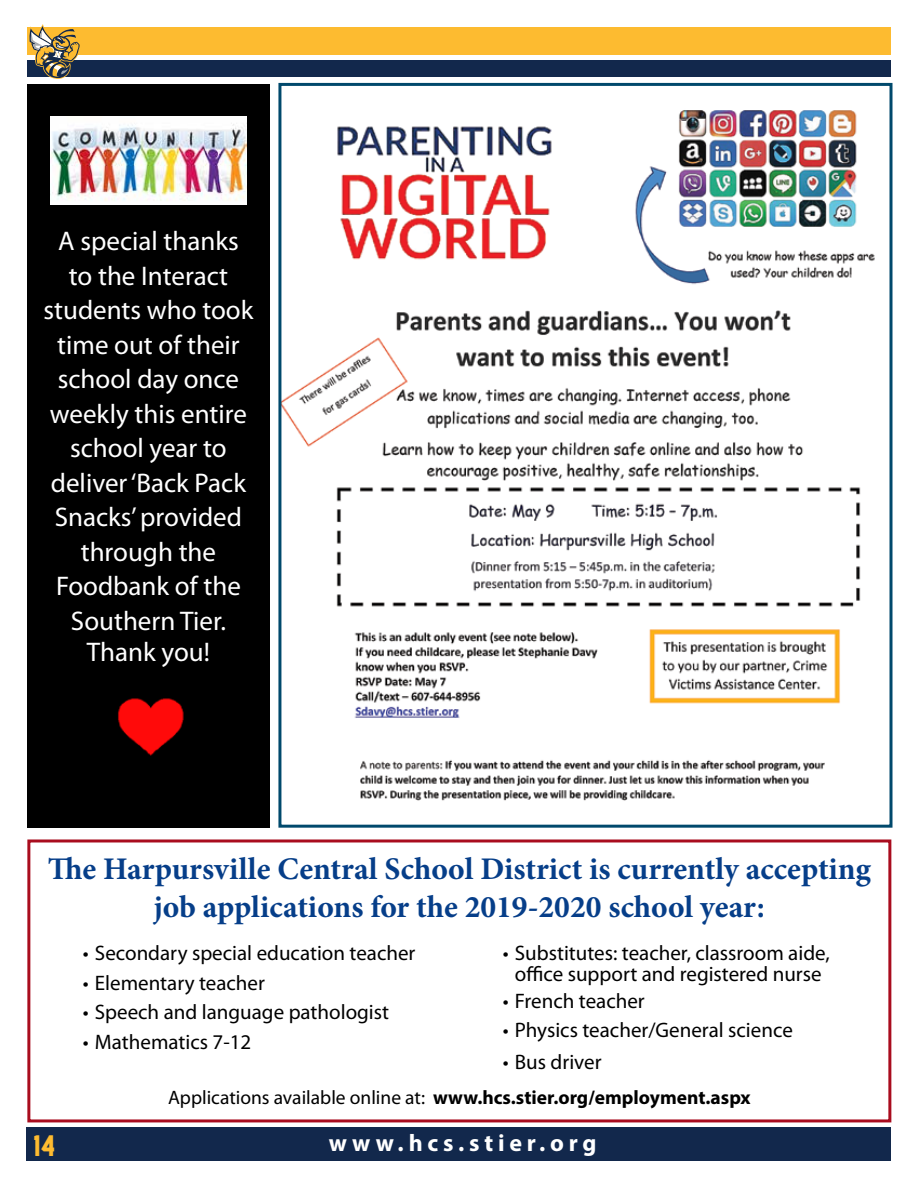
<style>
.page{position:relative;width:918px;height:1188px;background:#fff}
.page>*{position:absolute;margin:0;border:0;box-sizing:border-box;transform-origin:0 0}
.t1{font:700 31.5px/37.8px "Minion Pro";color:#063e89;text-align:center}
.t2{font:27px/34.5px "Myriad Pro";color:#fff;text-align:center}
.t3{font:27px "Face Off M54";color:#fdbb30}
.t4{font:700 24px "Myriad Pro";letter-spacing:.2em;color:#fff}
.t5{font:21px/21px "Myriad Pro";color:#000;text-align:center}
.t6{font:700 19.5px "Myriad Pro";color:#000}
.s1{font-weight:400}
</style>
<div class="page">
<div style="left:27px;top:27px;width:864px;height:28px;background:#fdbb30"></div>
<div style="left:27px;top:60px;width:864px;height:17px;background:#12284c"></div>
<div style="left:27px;top:1128px;width:864px;height:33px;background:#12284c"></div>
<svg style="left:29px;top:24px;width:51px;height:55px"></svg>
<img style="left:282px;top:110px;width:593px;height:691px">
<div style="left:278px;top:83px;width:614px;height:745px;border:3px solid #00496c"></div>
<div style="left:27px;top:84px;width:243px;height:744px;background:#000"></div>
<img style="left:50px;top:117px;width:197px;height:87px">
<img style="left:118px;top:698px;width:66px;height:58px">
<div style="left:27px;top:839px;width:864px;height:283px;border:3px solid #a90c1e"></div>
<p class="t2" style="left:43px;top:224px;width:211px">A special thanks to the Interact students who took time out of their school day once weekly this entire school year to deliver ‘Back Pack<br>Snacks’ provided through the<br>Foodbank of the<br>Southern Tier.</p>
<p class="t2" style="left:87px;top:634px;width:124px">Thank you!</p>
<h1 class="t1" style="left:48px;top:850px;width:825px">The Harpursville Central School District is currently accepting job applications for the 2019-2020 school year:</h1>
<p class="t5" style="left:83px;top:942px;width:334px">• Secondary special education teacher</p>
<p class="t5" style="left:83px;top:972px;width:184px">• Elementary teacher</p>
<p class="t5" style="left:83px;top:1002px;width:308px">• Speech and language pathologist</p>
<p class="t5" style="left:83px;top:1031px;width:170px">• Mathematics 7-12</p>
<p class="t5" style="left:503px;top:942px;width:328px">• Substitutes: teacher, classroom aide, office support and registered nurse</p>
<p class="t5" style="left:503px;top:990px;width:143px">• French teacher</p>
<p class="t5" style="left:503px;top:1020px;width:292px">• Physics teacher/General science</p>
<p class="t5" style="left:503px;top:1051px;width:100px">• Bus driver</p>
<p class="t6" style="left:168px;top:1085px;width:584px"><span class="s1">Applications available online at:</span> www.hcs.stier.org/employment.aspx</p>
<p class="t3" style="left:34px;top:1131px;width:23px">14</p>
<p class="t4" style="left:329px;top:1127px;width:269px">www.hcs.stier.org</p>
</div>
